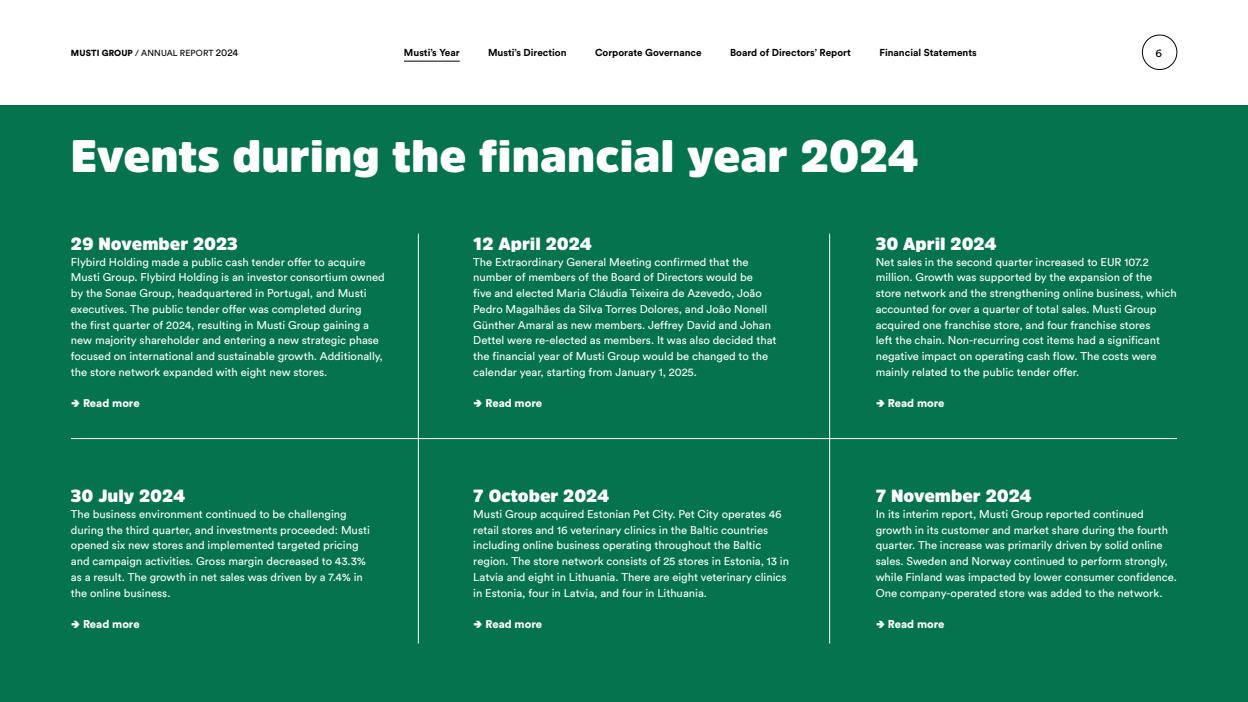
<style>
.page{position:relative;width:1248px;height:702px;background:#fff}
.page>*{position:absolute;margin:0;border:0;box-sizing:border-box;transform-origin:0 0}
.t1{font:900 45px "Amsi Pro";color:#fff}
.grid-H2{font:900 17.5px "Amsi Pro";color:#fff}
.grid-Body{font:11.25px/15.8px "Circular Std";color:#fff}
.Lue_lisää{font:900 11.25px "Circular Std";color:#fff}
.t2{font:11.25px "Circular Std";color:#000}
.t3{font:700 10px "Circular Std";color:#000}
.t4{font:8.75px "Circular Std";letter-spacing:.01em;color:#000}
.s1{font-weight:900}
.s2{font-size:10px}
.s3{font-family:"Amsi Pro";font-size:13.75px}
</style>
<div class="page">
<div style="left:1142px;top:35px;width:34px;height:35px;border:1px solid #000;border-radius:50%"></div>
<hr style="left:404px;top:61px;width:55px;height:1px;background:#000">
<div style="left:0;top:105px;width:1247px;height:597px;background:#04734e"></div>
<hr style="left:829px;top:234px;width:1px;height:409px;background:#fff">
<hr style="left:418px;top:234px;width:1px;height:409px;background:#fff">
<hr style="left:71px;top:438px;width:1105px;height:1px;background:#fff">
<p class="t4" style="left:71px;top:48px;width:169px"><span class="s1">MUSTI GROUP</span> / ANNUAL REPORT <span class="s2">2024</span></p>
<p class="t3" style="left:404px;top:46px;width:57px">Musti’s Year</p>
<p class="t3" style="left:488px;top:46px;width:80px">Musti’s Direction</p>
<p class="t3" style="left:595px;top:46px;width:108px">Corporate Governance</p>
<p class="t3" style="left:730px;top:46px;width:122px">Board of Directors’ Report</p>
<p class="t3" style="left:879px;top:46px;width:99px">Financial Statements</p>
<p class="t2" style="left:1155px;top:46px;width:8px">6</p>
<h1 class="t1" style="left:71px;top:125px;width:849px">Events during the financial year 2024</h1>
<p class="grid-H2" style="left:71px;top:231px;width:168px">29 November 2023</p>
<p class="grid-Body" style="left:71px;top:254px;width:315px">Flybird Holding made a public cash tender offer to acquire Musti Group. Flybird Holding is an investor consortium owned by the Sonae Group, headquartered in Portugal, and Musti executives. The public tender offer was completed during<br>the first quarter of 2024, resulting in Musti Group gaining a new majority shareholder and entering a new strategic phase focused on international and sustainable growth. Additionally, the store network expanded with eight new stores.</p>
<p class="Lue_lisää" style="left:71px;top:396px;width:70px"><span class="s3">→</span> Read more</p>
<p class="grid-H2" style="left:71px;top:483px;width:116px">30 July 2024</p>
<p class="grid-Body" style="left:71px;top:506px;width:300px">The business environment continued to be challenging during the third quarter, and investments proceeded: Musti opened six new stores and implemented targeted pricing and campaign activities. Gross margin decreased to 43.3% as a result. The growth in net sales was driven by a 7.4% in the online business.</p>
<p class="Lue_lisää" style="left:71px;top:616px;width:70px"><span class="s3">→</span> Read more</p>
<p class="grid-H2" style="left:473px;top:231px;width:120px">12 April 2024</p>
<p class="grid-Body" style="left:473px;top:254px;width:305px">The Extraordinary General Meeting confirmed that the number of members of the Board of Directors would be<br>five and elected Maria Cláudia Teixeira de Azevedo, João Pedro Magalhães da Silva Torres Dolores, and João Nonell Günther Amaral as new members. Jeffrey David and Johan Dettel were re-elected as members. It was also decided that the financial year of Musti Group would be changed to the calendar year, starting from January 1, 2025.</p>
<p class="Lue_lisää" style="left:473px;top:396px;width:70px"><span class="s3">→</span> Read more</p>
<p class="grid-H2" style="left:473px;top:483px;width:137px">7 October 2024</p>
<p class="grid-Body" style="left:473px;top:506px;width:317px">Musti Group acquired Estonian Pet City. Pet City operates 46 retail stores and 16 veterinary clinics in the Baltic countries including online business operating throughout the Baltic region. The store network consists of 25 stores in Estonia, 13 in Latvia and eight in Lithuania. There are eight veterinary clinics in Estonia, four in Latvia, and four in Lithuania.</p>
<p class="Lue_lisää" style="left:473px;top:616px;width:70px"><span class="s3">→</span> Read more</p>
<p class="grid-H2" style="left:875px;top:231px;width:122px">30 April 2024</p>
<p class="grid-Body" style="left:875px;top:254px;width:302px">Net sales in the second quarter increased to EUR 107.2 million. Growth was supported by the expansion of the store network and the strengthening online business, which accounted for over a quarter of total sales. Musti Group acquired one franchise store, and four franchise stores<br>left the chain. Non-recurring cost items had a significant negative impact on operating cash flow. The costs were mainly related to the public tender offer.</p>
<p class="Lue_lisää" style="left:875px;top:396px;width:70px"><span class="s3">→</span> Read more</p>
<p class="grid-H2" style="left:875px;top:483px;width:157px">7 November 2024</p>
<p class="grid-Body" style="left:875px;top:506px;width:303px">In its interim report, Musti Group reported continued growth in its customer and market share during the fourth quarter. The increase was primarily driven by solid online sales. Sweden and Norway continued to perform strongly, while Finland was impacted by lower consumer confidence.<br>One company-operated store was added to the network.</p>
<p class="Lue_lisää" style="left:875px;top:616px;width:70px"><span class="s3">→</span> Read more</p>
</div>
